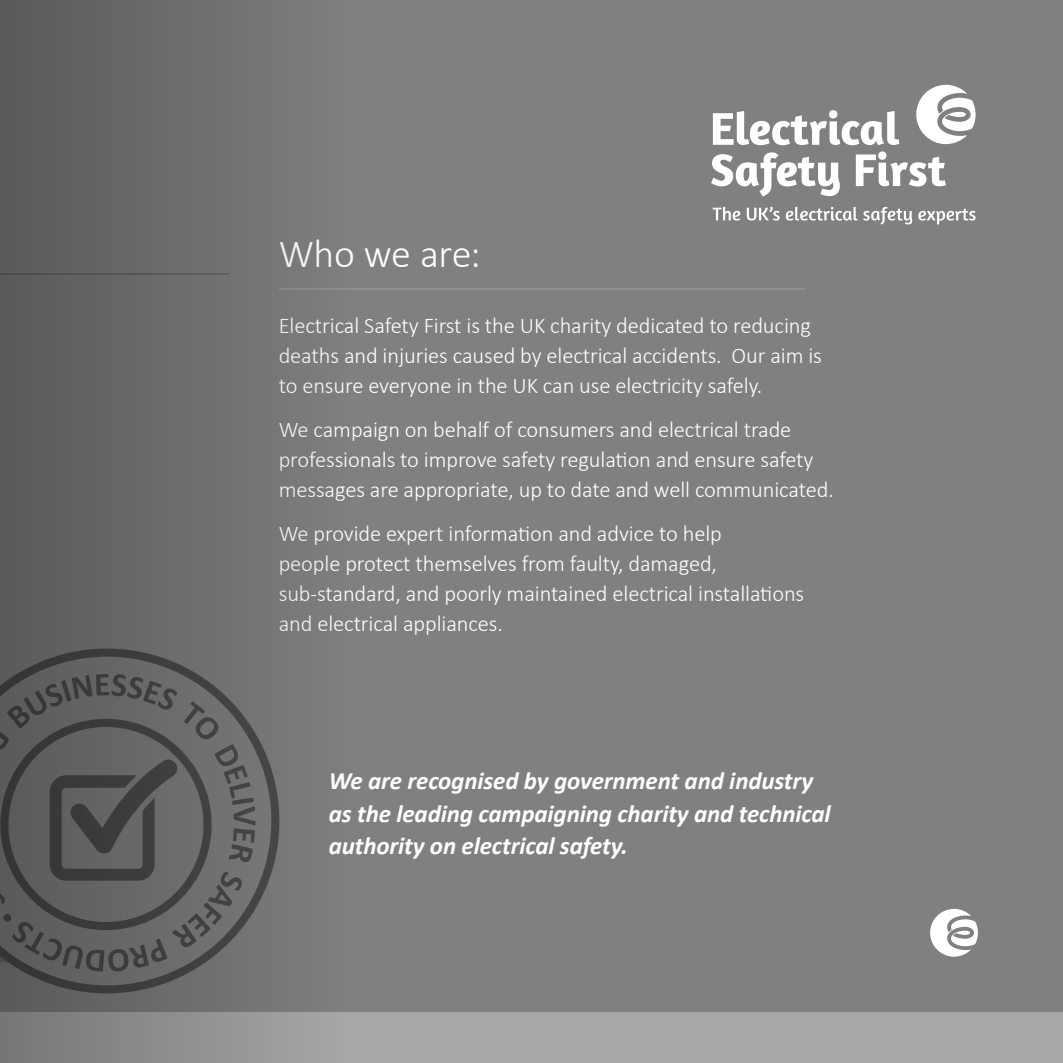
<style>
.page{position:relative;width:1063px;height:1063px;background:#fff}
.page>*{position:absolute;margin:0;border:0;box-sizing:border-box;transform-origin:0 0}
.t1{font:300 40px "Calibri";letter-spacing:-.01em;color:#fff}
.t2{font:italic 700 25px/32.5px "Calibri";letter-spacing:-.005em;color:#fff}
.t3{font:300 22.5px/30px "Calibri";letter-spacing:-.005em;color:#fff}
</style>
<div class="page">
<div style="left:0;top:0;width:1063px;height:1062px;background:#818080"></div>
<hr style="left:279px;top:289px;width:527px;height:1px;background:#9d9d9c">
<svg style="left:713px;top:110px;width:186px;height:35px"></svg>
<svg style="left:711px;top:152px;width:129px;height:44px"></svg>
<svg style="left:856px;top:151px;width:90px;height:36px"></svg>
<svg style="left:713px;top:207px;width:27px;height:14px"></svg>
<svg style="left:747px;top:207px;width:33px;height:14px"></svg>
<svg style="left:786px;top:207px;width:126px;height:18px"></svg>
<svg style="left:918px;top:208px;width:58px;height:17px"></svg>
<svg style="left:916px;top:85px;width:60px;height:59px"></svg>
<div style="left:0;top:1012px;width:1063px;height:51px;background:#a8a8a8"></div>
<svg style="left:930px;top:909px;width:48px;height:48px"></svg>
<svg style="left:0;top:0;width:351px;height:1063px"></svg>
<h1 class="t1" style="left:279px;top:229px;width:204px">Who we are:</h1>
<p class="t3" style="left:279px;top:310px;width:545px">Electrical Safety First is the UK charity dedicated to reducing deaths and injuries caused by electrical accidents. Our aim is to ensure everyone in the UK can use electricity safely.</p>
<p class="t3" style="left:279px;top:414px;width:557px">We campaign on behalf of consumers and electrical trade professionals to improve safety regulation and ensure safety messages are appropriate, up to date and well communicated.</p>
<p class="t3" style="left:279px;top:518px;width:527px">We provide expert information and advice to help<br>people protect themselves from faulty, damaged, sub-standard, and poorly maintained electrical installations and electrical appliances.</p>
<p class="t2" style="left:329px;top:763px;width:503px">We are recognised by government and industry as the leading campaigning charity and technical authority on electrical safety.</p>
</div>
